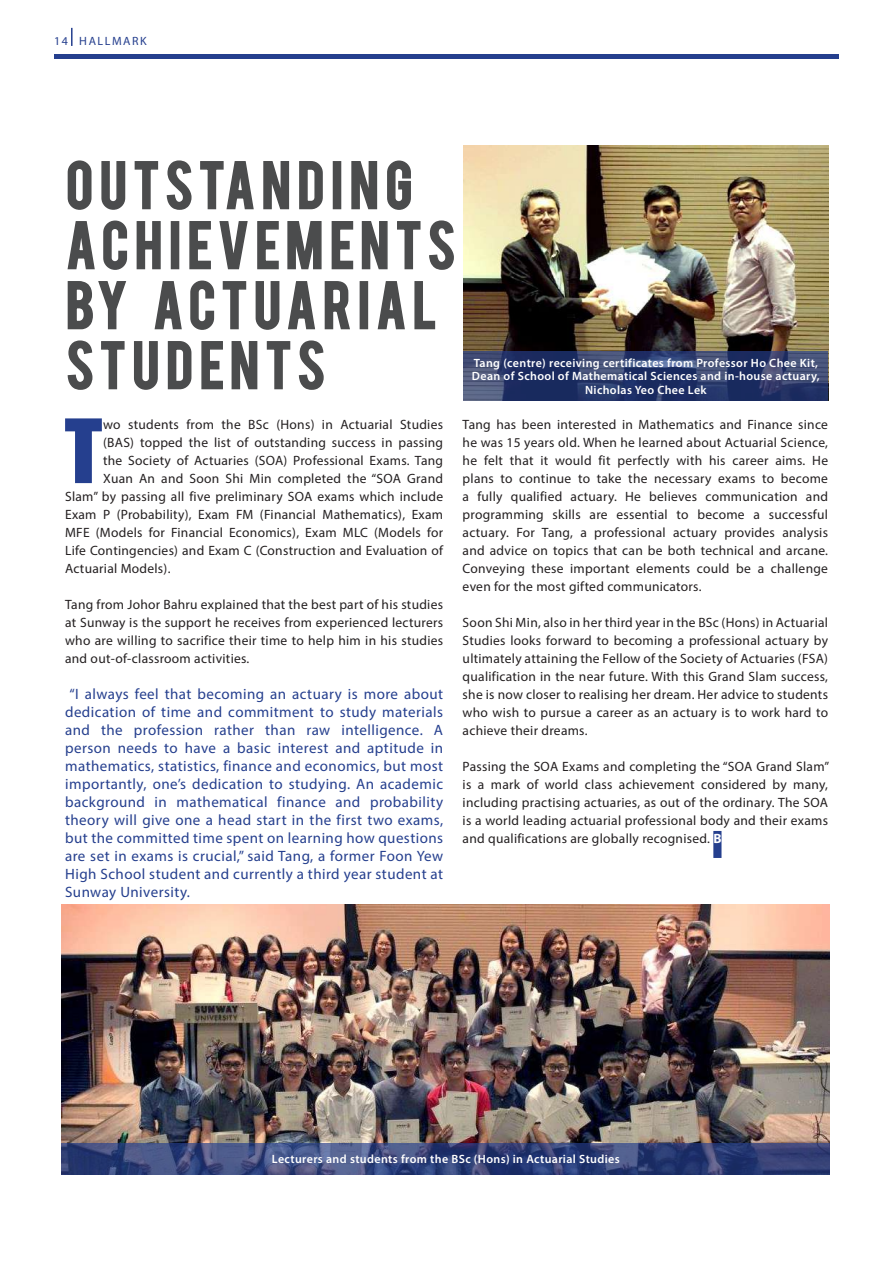
<style>
.page{position:relative;width:893px;height:1263px;background:#fff}
.page>*{position:absolute;margin:0;border:0;box-sizing:border-box;transform-origin:0 0}
.t1{font:81.75px "Impact";color:#253f8e}
.t2{font:52.5px/60px "Bebas";letter-spacing:.115em;color:#4b4c4d}
.t3{font:15px/18px "Myriad Pro";letter-spacing:.03em;color:#253f8e;text-align:justify}
.t4{font:13.5px/18px "Myriad Pro";letter-spacing:.02em;color:#231f20;text-align:justify}
.t5{font:600 12px/13.5px "Myriad Pro";letter-spacing:.03em;color:#fff;text-align:center}
.t6{font:12px "Myriad Pro";letter-spacing:.13em;color:#253f8e}
.s1{font-weight:700;color:#fff}
</style>
<div class="page">
<hr style="left:54px;top:54px;width:785px;height:4px;background:#253f8e">
<svg style="left:71px;top:28px;width:2px;height:18px"></svg>
<img style="left:464px;top:146px;width:364px;height:205px">
<img style="left:62px;top:904px;width:767px;height:239px">
<div style="left:713px;top:831px;width:8px;height:27px;background:#253f8e"></div>
<svg style="left:67px;top:160px;width:25px;height:50px"></svg>
<svg style="left:101px;top:161px;width:25px;height:49px"></svg>
<svg style="left:134px;top:161px;width:25px;height:49px"></svg>
<svg style="left:166px;top:160px;width:26px;height:50px"></svg>
<svg style="left:200px;top:161px;width:54px;height:49px"></svg>
<svg style="left:263px;top:161px;width:27px;height:49px"></svg>
<svg style="left:299px;top:161px;width:24px;height:49px"></svg>
<div style="left:333px;top:161px;width:8px;height:48px;border:2px solid #4b4c4d"></div>
<svg style="left:351px;top:161px;width:27px;height:49px"></svg>
<svg style="left:387px;top:160px;width:24px;height:50px"></svg>
<svg style="left:67px;top:221px;width:28px;height:49px"></svg>
<svg style="left:103px;top:220px;width:25px;height:50px"></svg>
<svg style="left:136px;top:221px;width:25px;height:49px"></svg>
<div style="left:171px;top:221px;width:8px;height:48px;border:2px solid #4b4c4d"></div>
<svg style="left:189px;top:221px;width:22px;height:49px"></svg>
<svg style="left:219px;top:221px;width:29px;height:49px"></svg>
<svg style="left:257px;top:221px;width:22px;height:49px"></svg>
<svg style="left:287px;top:221px;width:35px;height:49px"></svg>
<svg style="left:331px;top:221px;width:23px;height:49px"></svg>
<svg style="left:361px;top:221px;width:27px;height:49px"></svg>
<svg style="left:397px;top:221px;width:24px;height:49px"></svg>
<svg style="left:429px;top:220px;width:25px;height:50px"></svg>
<svg style="left:67px;top:281px;width:60px;height:49px"></svg>
<svg style="left:154px;top:281px;width:28px;height:49px"></svg>
<svg style="left:190px;top:280px;width:25px;height:50px"></svg>
<svg style="left:222px;top:281px;width:25px;height:49px"></svg>
<svg style="left:255px;top:281px;width:25px;height:49px"></svg>
<svg style="left:288px;top:281px;width:27px;height:49px"></svg>
<svg style="left:324px;top:281px;width:26px;height:49px"></svg>
<div style="left:360px;top:281px;width:8px;height:48px;border:2px solid #4b4c4d"></div>
<svg style="left:377px;top:281px;width:28px;height:49px"></svg>
<svg style="left:414px;top:281px;width:22px;height:49px"></svg>
<svg style="left:67px;top:340px;width:26px;height:50px"></svg>
<svg style="left:101px;top:341px;width:24px;height:49px"></svg>
<svg style="left:134px;top:341px;width:24px;height:49px"></svg>
<svg style="left:167px;top:341px;width:25px;height:49px"></svg>
<svg style="left:201px;top:341px;width:22px;height:49px"></svg>
<svg style="left:231px;top:341px;width:27px;height:49px"></svg>
<svg style="left:266px;top:341px;width:25px;height:49px"></svg>
<svg style="left:298px;top:340px;width:26px;height:50px"></svg>
<svg style="left:62px;top:1143px;width:768px;height:32px;background:#37457a"></svg>
<svg style="left:464px;top:351px;width:364px;height:49px;background:#2e3d6c"></svg>
<p class="t6" style="left:54px;top:34px;width:94px">14 HALLMARK</p>
<h2 class="t2" style="left:66px;top:152px;width:391px">OUTSTANDING<br>ACHIEVEMENTS<br>BY ACTUARIAL<br>STUDENTS</h2>
<p class="t5" style="left:472px;top:356px;width:349px">Tang (centre) receiving certificates from Professor Ho Chee Kit,<br>Dean of School of Mathematical Sciences and in-house actuary,<br>Nicholas Yeo Chee Lek</p>
<h1 class="t1" style="left:65px;top:388px;width:39px">T</h1>
<p class="t4" style="left:103px;top:415px;width:341px">wo students from the BSc (Hons) in Actuarial Studies</p>
<p class="t4" style="left:103px;top:433px;width:341px">(BAS) topped the list of outstanding success in passing</p>
<p class="t4" style="left:103px;top:451px;width:341px">the Society of Actuaries (SOA) Professional Exams. Tang</p>
<p class="t4" style="left:103px;top:469px;width:341px">Xuan An and Soon Shi Min completed the “SOA Grand</p>
<p class="t4" style="left:65px;top:487px;width:379px">Slam” by passing all five preliminary SOA exams which include</p>
<p class="t4" style="left:65px;top:505px;width:380px">Exam P (Probability), Exam FM (Financial Mathematics), Exam</p>
<p class="t4" style="left:65px;top:523px;width:380px">MFE (Models for Financial Economics), Exam MLC (Models for</p>
<p class="t4" style="left:65px;top:541px;width:379px">Life Contingencies) and Exam C (Construction and Evaluation of</p>
<p class="t4" style="left:65px;top:559px;width:107px">Actuarial Models).</p>
<p class="t4" style="left:65px;top:595px;width:380px">Tang from Johor Bahru explained that the best part of his studies at Sunway is the support he receives from experienced lecturers who are willing to sacrifice their time to help him in his studies and out-of-classroom activities.</p>
<p class="t3" style="left:65px;top:685px;width:380px">“I always feel that becoming an actuary is more about dedication of time and commitment to study materials and the profession rather than raw intelligence. A person needs to have a basic interest and aptitude in mathematics, statistics, finance and economics, but most importantly, one’s dedication to studying. An academic background in mathematical finance and probability theory will give one a head start in the first two exams, but the committed time spent on learning how questions are set in exams is crucial,” said Tang, a former Foon Yew High School student and currently a third year student at Sunway University.</p>
<p class="t4" style="left:463px;top:415px;width:367px">Tang has been interested in Mathematics and Finance since he was 15 years old. When he learned about Actuarial Science, he felt that it would fit perfectly with his career aims. He plans to continue to take the necessary exams to become a fully qualified actuary. He believes communication and programming skills are essential to become a successful actuary. For Tang, a professional actuary provides analysis and advice on topics that can be both technical and arcane.<br>Conveying these important elements could be a challenge even for the most gifted communicators.</p>
<p class="t4" style="left:463px;top:613px;width:367px">Soon Shi Min, also in her third year in the BSc (Hons) in Actuarial Studies looks forward to becoming a professional actuary by ultimately attaining the Fellow of the Society of Actuaries (FSA) qualification in the near future. With this Grand Slam success, she is now closer to realising her dream. Her advice to students who wish to pursue a career as an actuary is to work hard to achieve their dreams.</p>
<p class="t4" style="left:463px;top:757px;width:368px">Passing the SOA Exams and completing the “SOA Grand Slam” is a mark of world class achievement considered by many, including practising actuaries, as out of the ordinary. The SOA is a world leading actuarial professional body and their exams and qualifications are globally recognised. <span class="s1">B</span></p>
<p class="t5" style="left:272px;top:1152px;width:349px">Lecturers and students from the BSc (Hons) in Actuarial Studies</p>
</div>
